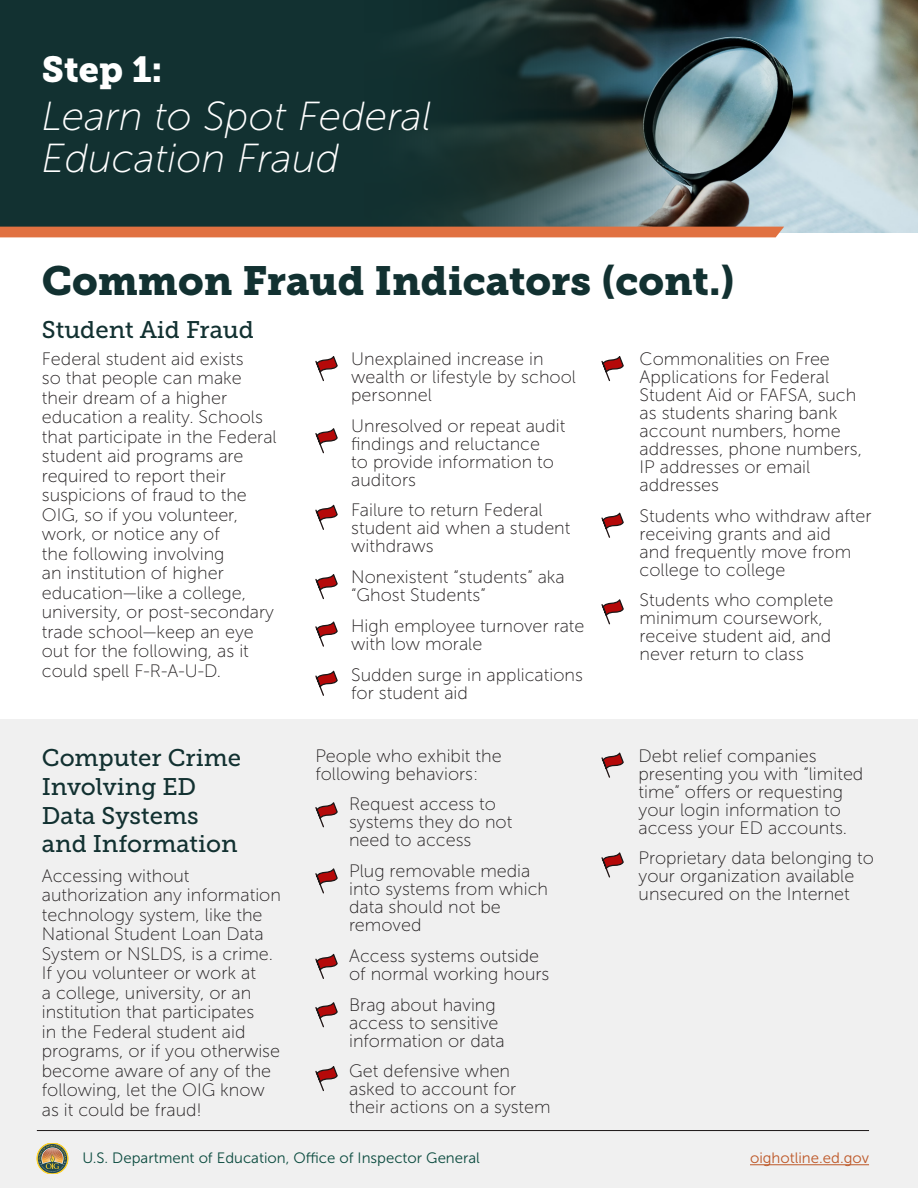
<style>
.page{position:relative;width:918px;height:1188px;background:#fff}
.page>*{position:absolute;margin:0;border:0;box-sizing:border-box;transform-origin:0 0}
.t1{font:italic 40.5px/42px "Museo Sans 100";color:#fff}
.t2{font:40.5px "Museo Slab 900";color:#123131}
.t3{font:36px "Museo Slab 900";color:#fff}
.t4{font:24px/28.8px "Museo Slab 500";color:#123131}
.t5{font:18px/18px "Museo Sans 100";color:#231f20}
.t6{font:15px "Museo Sans 300";color:#0b4b3f}
.t7{font:15px "Museo Sans 300";color:#bd5727}
</style>
<div class="page">
<img style="left:807px;top:0;width:111px;height:232px">
<svg style="left:0;top:0;width:807px;height:232px;background:#294343"></svg>
<svg style="left:315px;top:356px;width:23px;height:26px"></svg>
<svg style="left:601px;top:356px;width:23px;height:26px"></svg>
<svg style="left:315px;top:428px;width:23px;height:26px"></svg>
<svg style="left:315px;top:504px;width:23px;height:26px"></svg>
<svg style="left:315px;top:574px;width:23px;height:26px"></svg>
<svg style="left:601px;top:512px;width:23px;height:26px"></svg>
<svg style="left:315px;top:621px;width:23px;height:26px"></svg>
<svg style="left:601px;top:599px;width:23px;height:26px"></svg>
<svg style="left:315px;top:670px;width:23px;height:26px"></svg>
<div style="left:0;top:720px;width:918px;height:468px;background:#f0f0f0"></div>
<svg style="left:315px;top:802px;width:23px;height:26px"></svg>
<svg style="left:601px;top:752px;width:23px;height:26px"></svg>
<svg style="left:601px;top:852px;width:23px;height:26px"></svg>
<svg style="left:315px;top:868px;width:23px;height:26px"></svg>
<svg style="left:315px;top:953px;width:23px;height:26px"></svg>
<svg style="left:315px;top:1002px;width:23px;height:26px"></svg>
<svg style="left:315px;top:1066px;width:23px;height:26px"></svg>
<div style="left:0;top:227px;width:784px;height:10px;background:#e17141"></div>
<svg style="left:37px;top:1143px;width:31px;height:31px"></svg>
<hr style="left:750px;top:1164px;width:119px;height:1px;background:#bd5727">
<hr style="left:37px;top:1130px;width:832px;height:1px;background:#1b1616">
<h2 class="t3" style="left:42px;top:48px;width:122px">Step 1:</h2>
<h1 class="t1" style="left:42px;top:96px;width:391px">Learn to Spot Federal<br>Education Fraud</h1>
<h1 class="t2" style="left:42px;top:257px;width:694px">Common Fraud Indicators (cont.)</h1>
<h3 class="t4" style="left:42px;top:316px;width:214px">Student Aid Fraud</h3>
<p class="t5" style="left:42px;top:349px;width:236px;line-height:19.5px">Federal student aid exists<br>so that people can make their dream of a higher education a reality. Schools that participate in the Federal student aid programs are required to report their suspicions of fraud to the<br>OIG, so if you volunteer, work, or notice any of<br>the following involving<br>an institution of higher education—like a college, university, or post-secondary trade school—keep an eye out for the following, as it could spell F-R-A-U-D.</p>
<p class="t5" style="left:351px;top:350px;width:226px">Unexplained increase in wealth or lifestyle by school personnel</p>
<p class="t5" style="left:640px;top:350px;width:224px">Commonalities on Free<br>Applications for Federal<br>Student Aid or FAFSA, such as students sharing bank account numbers, home addresses, phone numbers,<br>IP addresses or email addresses</p>
<p class="t5" style="left:640px;top:507px;width:234px">Students who withdraw after receiving grants and aid<br>and frequently move from college to college</p>
<p class="t5" style="left:640px;top:591px;width:195px">Students who complete minimum coursework, receive student aid, and never return to class</p>
<p class="t5" style="left:351px;top:417px;width:216px">Unresolved or repeat audit findings and reluctance<br>to provide information to auditors</p>
<p class="t5" style="left:351px;top:501px;width:221px">Failure to return Federal student aid when a student withdraws</p>
<p class="t5" style="left:351px;top:568px;width:215px">Nonexistent “students” aka “Ghost Students”</p>
<p class="t5" style="left:351px;top:617px;width:235px">High employee turnover rate with low morale</p>
<p class="t5" style="left:351px;top:666px;width:233px">Sudden surge in applications for student aid</p>
<h3 class="t4" style="left:42px;top:743px;width:201px">Computer Crime<br>Involving ED<br>Data Systems and Information</h3>
<p class="t5" style="left:42px;top:866px;width:241px;line-height:19.5px">Accessing without authorization any information technology system, like the<br>National Student Loan Data<br>System or NSLDS, is a crime.<br>If you volunteer or work at<br>a college, university, or an institution that participates<br>in the Federal student aid programs, or if you otherwise become aware of any of the following, let the OIG know as it could be fraud!</p>
<p class="t5" style="left:315px;top:747px;width:188px">People who exhibit the following behaviors:</p>
<p class="t5" style="left:349px;top:795px;width:165px">Request access to systems they do not need to access</p>
<p class="t5" style="left:349px;top:862px;width:201px">Plug removable media into systems from which data should not be removed</p>
<p class="t5" style="left:349px;top:947px;width:202px">Access systems outside of normal working hours</p>
<p class="t5" style="left:349px;top:996px;width:157px">Brag about having access to sensitive information or data</p>
<p class="t5" style="left:349px;top:1062px;width:203px">Get defensive when asked to account for their actions on a system</p>
<p class="t5" style="left:639px;top:747px;width:226px">Debt relief companies presenting you with “limited time” offers or requesting your login information to access your ED accounts.</p>
<p class="t5" style="left:639px;top:849px;width:237px">Proprietary data belonging to your organization available unsecured on the Internet</p>
<p class="t6" style="left:83px;top:1150px;width:399px">U.S. Department of Education, Office of Inspector General</p>
<p class="t7" style="left:750px;top:1150px;width:121px">oighotline.ed.gov</p>
</div>
